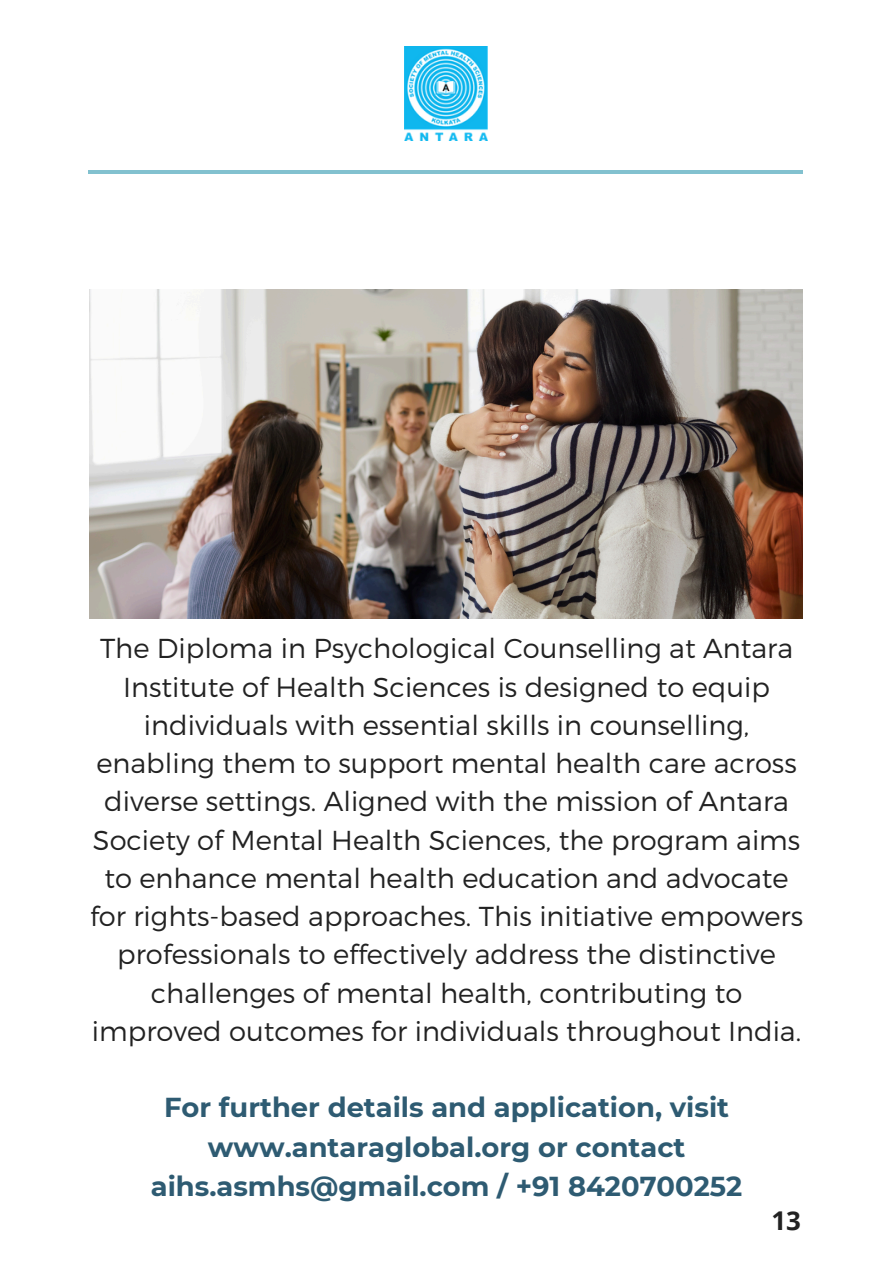
<style>
.page{position:relative;width:894px;height:1264px;background:#fff}
.page>*{position:absolute;margin:0;border:0;box-sizing:border-box;transform-origin:0 0}
.t1{font:300 27.3px/38.2px "Montserrat";color:#222;text-align:center}
.t2{font:700 27.3px/39.3px "Montserrat";color:#2e5b72;text-align:center}
.t3{font:700 25.8px "Open Sans";color:#222}
</style>
<div class="page">
<hr style="left:89px;top:170px;width:713px;height:4px;background:#82c1cf">
<img style="left:89px;top:290px;width:712px;height:328px">
<img style="left:404px;top:47px;width:83px;height:93px">
<p class="t1" style="left:90px;top:628px;width:714px">The Diploma in Psychological Counselling at Antara Institute of Health Sciences is designed to equip individuals with essential skills in counselling, enabling them to support mental health care across diverse settings. Aligned with the mission of Antara Society of Mental Health Sciences, the program aims to enhance mental health education and advocate for rights-based approaches. This initiative empowers professionals to effectively address the distinctive challenges of mental health, contributing to improved outcomes for individuals throughout India.</p>
<p class="t2" style="left:151px;top:1087px;width:592px">For further details and application, visit www.antaraglobal.org or contact aihs.asmhs@gmail.com / +91 8420700252</p>
<p class="t3" style="left:771px;top:1202px;width:31px">13</p>
</div>
